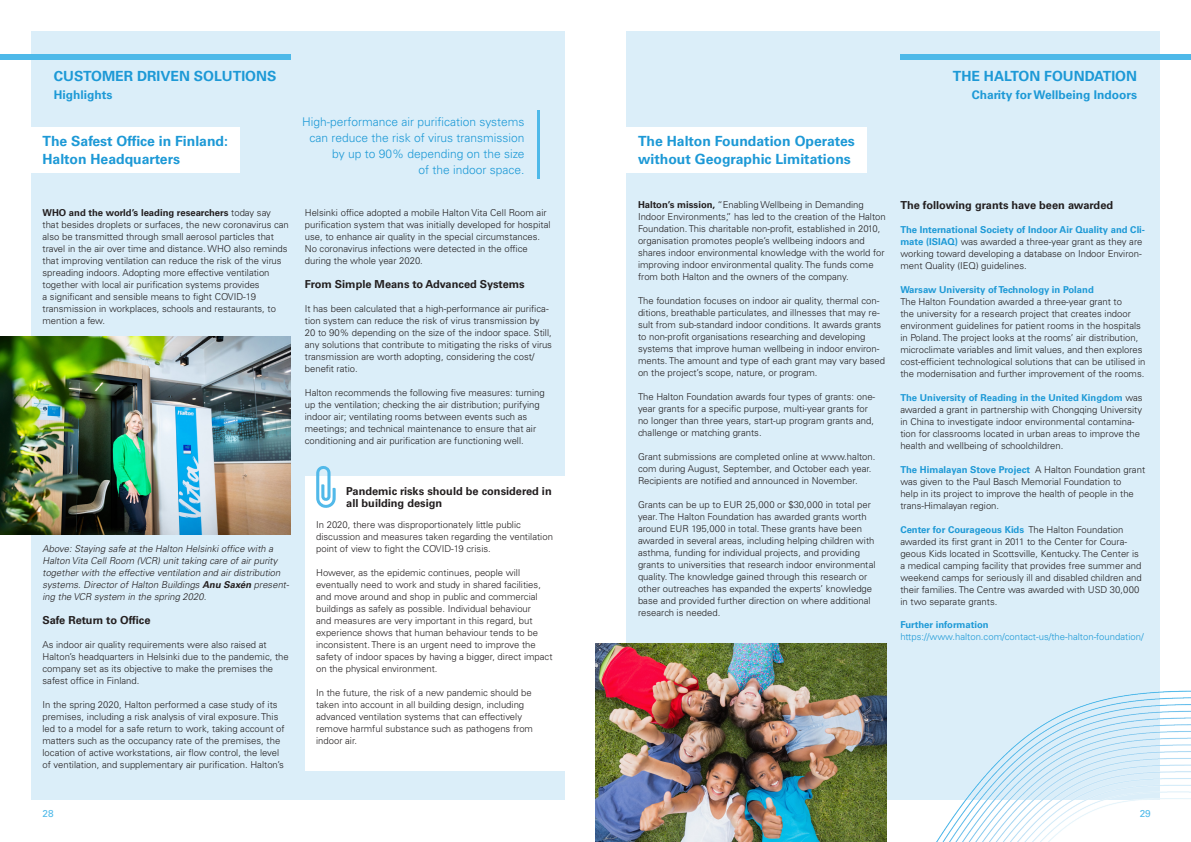
<style>
.page{position:relative;width:1191px;height:842px;background:#fff}
.page>*{position:absolute;margin:0;border:0;box-sizing:border-box;transform-origin:0 0}
.Body_text_1{font:700 14px/18px "Univers LT Std";color:#1d99d6}
.t1{font:300 12px "Univers LT Std";color:#1d99d6}
.t2{font:700 12px "Univers LT Std";color:#1d99d6}
.Body_text_1-2{font:700 11px/12px "Univers LT Std";color:#231f20}
.t3{font:10px "Univers LT Std";color:#4eb9e9}
.Body_text_1-3{font:300 9.5px/12px "Univers LT Std";color:#231f20}
.t4{font:italic 300 9.5px/12px "Univers LT Std";color:#231f20}
.t5{font:300 9.5px "Univers LT Std";color:#1d99d6}
.Body_text_1-4{font:700 9.5px "Univers LT Std";color:#1d99d6}
.s1{font-weight:700}
.s2{font-weight:700;color:#1d99d6}
</style>
<div class="page">
<div style="left:626px;top:31px;width:533px;height:768px;background:#dbeef9"></div>
<img style="left:595px;top:643px;width:291px;height:199px">
<div style="left:614px;top:127px;width:252px;height:45px;background:#fff"></div>
<div style="left:31px;top:31px;width:533px;height:768px;background:#dbeef9"></div>
<div style="left:0;top:54px;width:291px;height:6px;background:#4eb9e9"></div>
<div style="left:0;top:127px;width:239px;height:45px;background:#fff"></div>
<img style="left:0;top:336px;width:291px;height:198px">
<hr style="left:537px;top:111px;width:3px;height:68px;background:#4eb9e9">
<div style="left:305px;top:476px;width:280px;height:295px;background:#fff"></div>
<div style="left:900px;top:54px;width:291px;height:6px;background:#4eb9e9"></div>
<svg style="left:316px;top:466px;width:20px;height:42px"></svg>
<img style="left:824px;top:672px;width:367px;height:170px">
<p class="Body_text_1" style="left:54px;top:67px;width:224px">CUSTOMER DRIVEN SOLUTIONS</p>
<p class="t2" style="left:54px;top:88px;width:60px">Highlights</p>
<p class="Body_text_1" style="left:43px;top:132px;width:187px">The Safest Office in Finland:</p>
<p class="Body_text_1" style="left:43px;top:150px;width:139px">Halton Headquarters</p>
<p class="Body_text_1-3" style="left:43px;top:207px;width:248px"><span class="s1">WHO and the world’s leading researchers</span> today say that besides droplets or surfaces, the new coronavirus can also be transmitted through small aerosol particles that travel in the air over time and distance. WHO also reminds that improving ventilation can reduce the risk of the virus spreading indoors. Adopting more effective ventilation together with local air purification systems provides<br>a significant and sensible means to fight COVID-19 transmission in workplaces, schools and restaurants, to mention a few.</p>
<p class="t1" style="left:302px;top:115px;width:224px">High-performance air purification systems</p>
<p class="t1" style="left:309px;top:131px;width:217px">can reduce the risk of virus transmission</p>
<p class="t1" style="left:332px;top:147px;width:194px">by up to 90% depending on the size</p>
<p class="t1" style="left:418px;top:163px;width:108px">of the indoor space.</p>
<p class="Body_text_1-3" style="left:305px;top:207px;width:247px">Helsinki office adopted a mobile Halton Vita Cell Room air purification system that was initially developed for hospital use, to enhance air quality in the special circumstances.<br>No coronavirus infections were detected in the office during the whole year 2020.</p>
<p class="Body_text_1-2" style="left:305px;top:278px;width:221px">From Simple Means to Advanced Systems</p>
<p class="Body_text_1-3" style="left:305px;top:303px;width:249px">It has been calculated that a high-performance air purifica&shy;tion system can reduce the risk of virus transmission by 20 to 90% depending on the size of the indoor space. Still, any solutions that contribute to mitigating the risks of virus transmission are worth adopting, considering the cost/ benefit ratio.</p>
<p class="Body_text_1-3" style="left:305px;top:387px;width:241px">Halton recommends the following five measures: turning up the ventilation; checking the air distribution; purifying indoor air; ventilating rooms between events such as meetings; and technical maintenance to ensure that air conditioning and air purification are functioning well.</p>
<p class="t4" style="left:43px;top:543px;width:250px">Above: Staying safe at the Halton Helsinki office with a Halton Vita Cell Room (VCR) unit taking care of air purity together with the effective ventilation and air distribution systems. Director of Halton Buildings <span class="s1">Anu Saxén</span> present&shy;ing the VCR system in the spring 2020.</p>
<p class="Body_text_1-2" style="left:43px;top:614px;width:109px">Safe Return to Office</p>
<p class="Body_text_1-3" style="left:43px;top:639px;width:248px">As indoor air quality requirements were also raised at Halton’s headquarters in Helsinki due to the pandemic, the company set as its objective to make the premises the safest office in Finland.</p>
<p class="Body_text_1-3" style="left:43px;top:699px;width:244px">In the spring 2020, Halton performed a case study of its premises, including a risk analysis of viral exposure. This led to a model for a safe return to work, taking account of matters such as the occupancy rate of the premises, the location of active workstations, air flow control, the level of ventilation, and supplementary air purification. Halton’s</p>
<p class="Body_text_1-2" style="left:346px;top:486px;width:207px">Pandemic risks should be considered in all building design</p>
<p class="Body_text_1-3" style="left:316px;top:519px;width:238px">In 2020, there was disproportionately little public discussion and measures taken regarding the ventilation point of view to fight the COVID-19 crisis.</p>
<p class="Body_text_1-3" style="left:316px;top:567px;width:238px">However, as the epidemic continues, people will eventually need to work and study in shared facilities, and move around and shop in public and commercial buildings as safely as possible. Individual behaviour<br>and measures are very important in this regard, but experience shows that human behaviour tends to be inconsistent. There is an urgent need to improve the safety of indoor spaces by having a bigger, direct impact on the physical environment.</p>
<p class="Body_text_1-3" style="left:316px;top:687px;width:218px">In the future, the risk of a new pandemic should be taken into account in all building design, including advanced ventilation systems that can effectively remove harmful substance such as pathogens from indoor air.</p>
<p class="Body_text_1" style="left:638px;top:132px;width:218px">The Halton Foundation Operates without Geographic Limitations</p>
<p class="Body_text_1-3" style="left:638px;top:198px;width:249px"><span class="s1">Halton’s mission,</span> “Enabling Wellbeing in Demanding Indoor Environments,” has led to the creation of the Halton Foundation. This charitable non-profit, established in 2010, organisation promotes people’s wellbeing indoors and shares indoor environmental knowledge with the world for improving indoor environmental quality. The funds come from both Halton and the owners of the company.</p>
<p class="Body_text_1-3" style="left:638px;top:294px;width:249px">The foundation focuses on indoor air quality, thermal con&shy;ditions, breathable particulates, and illnesses that may re&shy;sult from sub-standard indoor conditions. It awards grants to non-profit organisations researching and developing systems that improve human wellbeing in indoor environ&shy;ments. The amount and type of each grant may vary based on the project’s scope, nature, or program.</p>
<p class="Body_text_1-3" style="left:638px;top:390px;width:239px">The Halton Foundation awards four types of grants: one&shy;year grants for a specific purpose, multi-year grants for no longer than three years, start-up program grants and, challenge or matching grants.</p>
<p class="Body_text_1-3" style="left:638px;top:450px;width:239px">Grant submissions are completed online at www.halton. com during August, September, and October each year.<br>Recipients are notified and announced in November.</p>
<p class="Body_text_1-3" style="left:638px;top:498px;width:239px">Grants can be up to EUR 25,000 or $30,000 in total per year. The Halton Foundation has awarded grants worth around EUR 195,000 in total. These grants have been awarded in several areas, including helping children with asthma, funding for individual projects, and providing grants to universities that research indoor environmental quality. The knowledge gained through this research or other outreaches has expanded the experts’ knowledge base and provided further direction on where additional research is needed.</p>
<p class="Body_text_1" style="left:952px;top:67px;width:186px">THE HALTON FOUNDATION</p>
<p class="t2" style="left:971px;top:88px;width:167px">Charity for Wellbeing Indoors</p>
<p class="Body_text_1-2" style="left:900px;top:199px;width:214px">The following grants have been awarded</p>
<p class="Body_text_1-3" style="left:900px;top:223px;width:246px"><span class="s2">The International Society of Indoor Air Quality and Cli&shy;mate (ISIAQ)</span> was awarded a three-year grant as they are working toward developing a database on Indoor Environ&shy;ment Quality (IEQ) guidelines.</p>
<p class="Body_text_1-4" style="left:900px;top:284px;width:195px">Warsaw University of Technology in Poland</p>
<p class="Body_text_1-3" style="left:900px;top:295px;width:247px">The Halton Foundation awarded a three-year grant to<br>the university for a research project that creates indoor environment guidelines for patient rooms in the hospitals in Poland. The project looks at the rooms’ air distribution, microclimate variables and limit values, and then explores cost-efficient technological solutions that can be utilised in the modernisation and further improvement of the rooms.</p>
<p class="Body_text_1-3" style="left:900px;top:391px;width:244px"><span class="s2">The University of Reading in the United Kingdom</span> was awarded a grant in partnership with Chongqing University in China to investigate indoor environmental contamina&shy;tion for classrooms located in urban areas to improve the health and wellbeing of schoolchildren.</p>
<p class="Body_text_1-3" style="left:900px;top:463px;width:246px"><span class="s2">The Himalayan Stove Project</span> A Halton Foundation grant was given to the Paul Basch Memorial Foundation to<br>help in its project to improve the health of people in the trans-Himalayan region.</p>
<p class="Body_text_1-3" style="left:900px;top:523px;width:243px"><span class="s2">Center for Courageous Kids</span> The Halton Foundation awarded its first grant in 2011 to the Center for Coura&shy;geous Kids located in Scottsville, Kentucky. The Center is a medical camping facility that provides free summer and weekend camps for seriously ill and disabled children and their families. The Centre was awarded with USD 30,000 in two separate grants.</p>
<p class="Body_text_1-4" style="left:900px;top:619px;width:90px">Further information</p>
<p class="t5" style="left:900px;top:631px;width:245px">https://www.halton.com/contact-us/the-halton-foundation/</p>
<p class="t3" style="left:43px;top:807px;width:13px">28</p>
<p class="t3" style="left:1139px;top:807px;width:13px">29</p>
</div>
